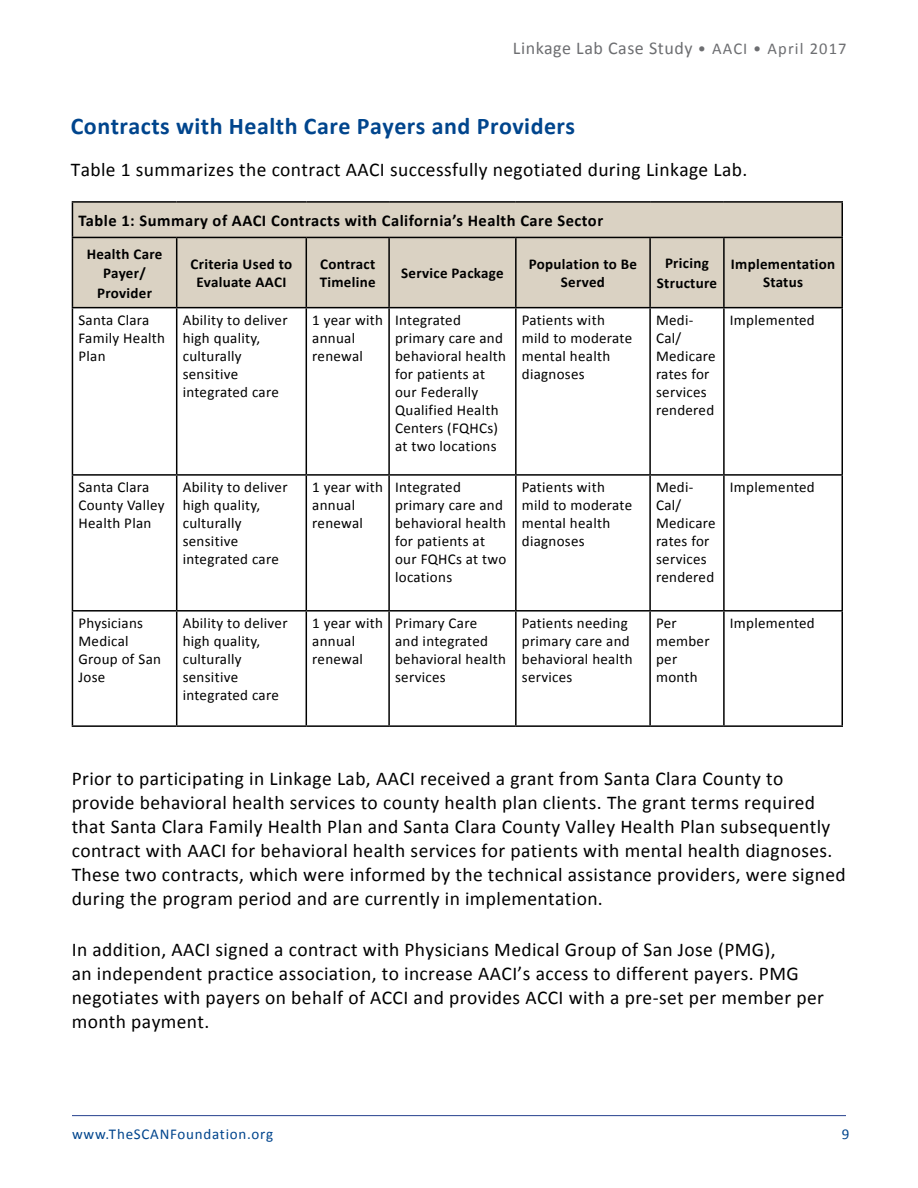
<style>
.page{position:relative;width:918px;height:1188px;background:#fff}
.page>*{position:absolute;margin:0;border:0;box-sizing:border-box;transform-origin:0 0}
.t1{font:700 24px "Calibri";letter-spacing:.02em;color:#00458d}
.t2{font:19.5px/24px "Calibri";letter-spacing:.02em;color:#000}
.t3{font:18px "Calibri";letter-spacing:.03em;color:#6d6e71}
.t4{font:700 16.5px "Calibri";letter-spacing:.03em;color:#000}
.t5{font:15px/18px "Calibri";letter-spacing:.02em;color:#000}
.t6{font:700 15px/18px "Calibri";letter-spacing:.02em;color:#000;text-align:center}
.t7{font:15px "Calibri";letter-spacing:.05em;color:#00458d}
.s1{font-size:16.5px}
</style>
<div class="page">
<hr style="left:72px;top:1115px;width:774px;height:1px;background:#25408e">
<div style="left:72px;top:202px;width:770px;height:35px;background:#dad2c3"></div>
<div style="left:73px;top:238px;width:769px;height:69px;background:#dad2c3"></div>
<hr style="left:72px;top:201px;width:105px;height:2px;background:#000">
<hr style="left:72px;top:203px;width:1px;height:34px;background:#000">
<hr style="left:177px;top:201px;width:129px;height:2px;background:#000">
<hr style="left:306px;top:201px;width:83px;height:2px;background:#000">
<hr style="left:389px;top:201px;width:127px;height:2px;background:#000">
<hr style="left:516px;top:201px;width:134px;height:2px;background:#000">
<hr style="left:650px;top:201px;width:74px;height:2px;background:#000">
<hr style="left:724px;top:201px;width:119px;height:2px;background:#000">
<hr style="left:842px;top:203px;width:1px;height:34px;background:#000">
<hr style="left:72px;top:237px;width:105px;height:1px;background:#000">
<hr style="left:72px;top:238px;width:1px;height:69px;background:#000">
<hr style="left:177px;top:237px;width:129px;height:1px;background:#000">
<hr style="left:176px;top:238px;width:1px;height:69px;background:#000">
<hr style="left:306px;top:237px;width:83px;height:1px;background:#000">
<hr style="left:306px;top:238px;width:1px;height:69px;background:#000">
<hr style="left:389px;top:237px;width:127px;height:1px;background:#000">
<hr style="left:388px;top:238px;width:2px;height:69px;background:#000">
<hr style="left:516px;top:237px;width:134px;height:1px;background:#000">
<hr style="left:515px;top:238px;width:2px;height:69px;background:#000">
<hr style="left:650px;top:237px;width:74px;height:1px;background:#000">
<hr style="left:649px;top:238px;width:2px;height:69px;background:#000">
<hr style="left:724px;top:237px;width:119px;height:1px;background:#000">
<hr style="left:723px;top:238px;width:2px;height:69px;background:#000">
<hr style="left:842px;top:238px;width:1px;height:69px;background:#000">
<hr style="left:72px;top:307px;width:105px;height:1px;background:#000">
<hr style="left:72px;top:308px;width:1px;height:166px;background:#000">
<hr style="left:177px;top:307px;width:129px;height:1px;background:#000">
<hr style="left:176px;top:308px;width:1px;height:166px;background:#000">
<hr style="left:306px;top:307px;width:83px;height:1px;background:#000">
<hr style="left:306px;top:308px;width:1px;height:166px;background:#000">
<hr style="left:389px;top:307px;width:127px;height:1px;background:#000">
<hr style="left:388px;top:308px;width:2px;height:166px;background:#000">
<hr style="left:516px;top:307px;width:134px;height:1px;background:#000">
<hr style="left:515px;top:308px;width:2px;height:166px;background:#000">
<hr style="left:650px;top:307px;width:74px;height:1px;background:#000">
<hr style="left:649px;top:308px;width:2px;height:166px;background:#000">
<hr style="left:724px;top:307px;width:119px;height:1px;background:#000">
<hr style="left:723px;top:308px;width:2px;height:166px;background:#000">
<hr style="left:842px;top:308px;width:1px;height:166px;background:#000">
<hr style="left:72px;top:474px;width:105px;height:2px;background:#000">
<hr style="left:72px;top:476px;width:1px;height:134px;background:#000">
<hr style="left:177px;top:474px;width:129px;height:2px;background:#000">
<hr style="left:176px;top:476px;width:1px;height:134px;background:#000">
<hr style="left:306px;top:474px;width:83px;height:2px;background:#000">
<hr style="left:306px;top:476px;width:1px;height:134px;background:#000">
<hr style="left:389px;top:474px;width:127px;height:2px;background:#000">
<hr style="left:388px;top:476px;width:2px;height:134px;background:#000">
<hr style="left:516px;top:474px;width:134px;height:2px;background:#000">
<hr style="left:515px;top:476px;width:2px;height:134px;background:#000">
<hr style="left:650px;top:474px;width:74px;height:2px;background:#000">
<hr style="left:649px;top:476px;width:2px;height:134px;background:#000">
<hr style="left:724px;top:474px;width:119px;height:2px;background:#000">
<hr style="left:723px;top:476px;width:2px;height:134px;background:#000">
<hr style="left:842px;top:476px;width:1px;height:134px;background:#000">
<hr style="left:72px;top:610px;width:105px;height:2px;background:#000">
<hr style="left:72px;top:612px;width:1px;height:113px;background:#000">
<hr style="left:177px;top:610px;width:129px;height:2px;background:#000">
<hr style="left:176px;top:612px;width:1px;height:113px;background:#000">
<hr style="left:306px;top:610px;width:83px;height:2px;background:#000">
<hr style="left:306px;top:612px;width:1px;height:113px;background:#000">
<hr style="left:389px;top:610px;width:127px;height:2px;background:#000">
<hr style="left:388px;top:612px;width:2px;height:113px;background:#000">
<hr style="left:516px;top:610px;width:134px;height:2px;background:#000">
<hr style="left:515px;top:612px;width:2px;height:113px;background:#000">
<hr style="left:650px;top:610px;width:74px;height:2px;background:#000">
<hr style="left:649px;top:612px;width:2px;height:113px;background:#000">
<hr style="left:724px;top:610px;width:119px;height:2px;background:#000">
<hr style="left:723px;top:612px;width:2px;height:113px;background:#000">
<hr style="left:842px;top:612px;width:1px;height:113px;background:#000">
<hr style="left:72px;top:725px;width:105px;height:2px;background:#000">
<hr style="left:177px;top:725px;width:129px;height:2px;background:#000">
<hr style="left:306px;top:725px;width:83px;height:2px;background:#000">
<hr style="left:389px;top:725px;width:127px;height:2px;background:#000">
<hr style="left:516px;top:725px;width:134px;height:2px;background:#000">
<hr style="left:650px;top:725px;width:74px;height:2px;background:#000">
<hr style="left:724px;top:725px;width:119px;height:2px;background:#000">
<p class="t3" style="left:513px;top:41px;width:335px">Linkage Lab Case Study <span class="s1">• AACI • April 2017</span></p>
<h1 class="t1" style="left:71px;top:117px;width:506px">Contracts with Health Care Payers and Providers</h1>
<h2 class="t2" style="left:71px;top:159px;width:678px">Table 1 summarizes the contract AACI successfully negotiated during Linkage Lab.</h2>
<p class="t4" style="left:78px;top:214px;width:526px">Table 1: Summary of AACI Contracts with California’s Health Care Sector</p>
<p class="t6" style="left:87px;top:245px;width:77px;line-height:19.5px">Health Care<br>Payer/<br>Provider</p>
<p class="t6" style="left:191px;top:256px;width:103px">Criteria Used to<br>Evaluate AACI</p>
<p class="t6" style="left:320px;top:256px;width:57px;text-align:left">Contract<br>Timeline</p>
<p class="t6" style="left:401px;top:265px;width:104px">Service Package</p>
<p class="t6" style="left:529px;top:256px;width:110px">Population to Be<br>Served</p>
<p class="t6" style="left:657px;top:255px;width:62px;line-height:19.5px">Pricing<br>Structure</p>
<p class="t6" style="left:731px;top:256px;width:106px">Implementation<br>Status</p>
<p class="t5" style="left:78px;top:312px;width:88px">Santa Clara<br>Family Health<br>Plan</p>
<p class="t5" style="left:183px;top:312px;width:106px">Ability to deliver high quality, culturally sensitive integrated care</p>
<p class="t5" style="left:312px;top:312px;width:72px">1 year with annual renewal</p>
<p class="t5" style="left:395px;top:312px;width:112px">Integrated primary care and behavioral health for patients at our Federally<br>Qualified Health<br>Centers (FQHCs) at two locations</p>
<p class="t5" style="left:522px;top:312px;width:112px">Patients with mild to moderate mental health diagnoses</p>
<p class="t5" style="left:656px;top:312px;width:61px">Medi-<br>Cal/<br>Medicare rates for services rendered</p>
<p class="t5" style="left:730px;top:312px;width:86px">Implemented</p>
<p class="t5" style="left:78px;top:479px;width:88px">Santa Clara<br>County Valley<br>Health Plan</p>
<p class="t5" style="left:183px;top:479px;width:106px">Ability to deliver high quality, culturally sensitive integrated care</p>
<p class="t5" style="left:312px;top:479px;width:72px">1 year with annual renewal</p>
<p class="t5" style="left:395px;top:479px;width:113px">Integrated primary care and behavioral health for patients at our FQHCs at two locations</p>
<p class="t5" style="left:522px;top:479px;width:112px">Patients with mild to moderate mental health diagnoses</p>
<p class="t5" style="left:656px;top:479px;width:61px">Medi-<br>Cal/<br>Medicare rates for services rendered</p>
<p class="t5" style="left:730px;top:479px;width:86px">Implemented</p>
<p class="t5" style="left:78px;top:615px;width:84px">Physicians<br>Medical<br>Group of San<br>Jose</p>
<p class="t5" style="left:183px;top:615px;width:106px">Ability to deliver high quality, culturally sensitive integrated care</p>
<p class="t5" style="left:312px;top:615px;width:72px">1 year with annual renewal</p>
<p class="t5" style="left:395px;top:615px;width:112px">Primary Care<br>and integrated behavioral health services</p>
<p class="t5" style="left:522px;top:615px;width:112px">Patients needing primary care and behavioral health services</p>
<p class="t5" style="left:656px;top:615px;width:55px">Per member per month</p>
<p class="t5" style="left:730px;top:615px;width:86px">Implemented</p>
<p class="t2" style="left:72px;top:768px;width:776px">Prior to participating in Linkage Lab, AACI received a grant from Santa Clara County to provide behavioral health services to county health plan clients. The grant terms required that Santa Clara Family Health Plan and Santa Clara County Valley Health Plan subsequently contract with AACI for behavioral health services for patients with mental health diagnoses.<br>These two contracts, which were informed by the technical assistance providers, were signed during the program period and are currently in implementation.</p>
<p class="t2" style="left:72px;top:939px;width:754px">In addition, AACI signed a contract with Physicians Medical Group of San Jose (PMG),<br>an independent practice association, to increase AACI’s access to different payers. PMG negotiates with payers on behalf of ACCI and provides ACCI with a pre-set per member per month payment.</p>
<p class="t7" style="left:72px;top:1128px;width:203px">www.TheSCANFoundation.org</p>
<p class="t7" style="left:842px;top:1128px;width:9px">9</p>
</div>
